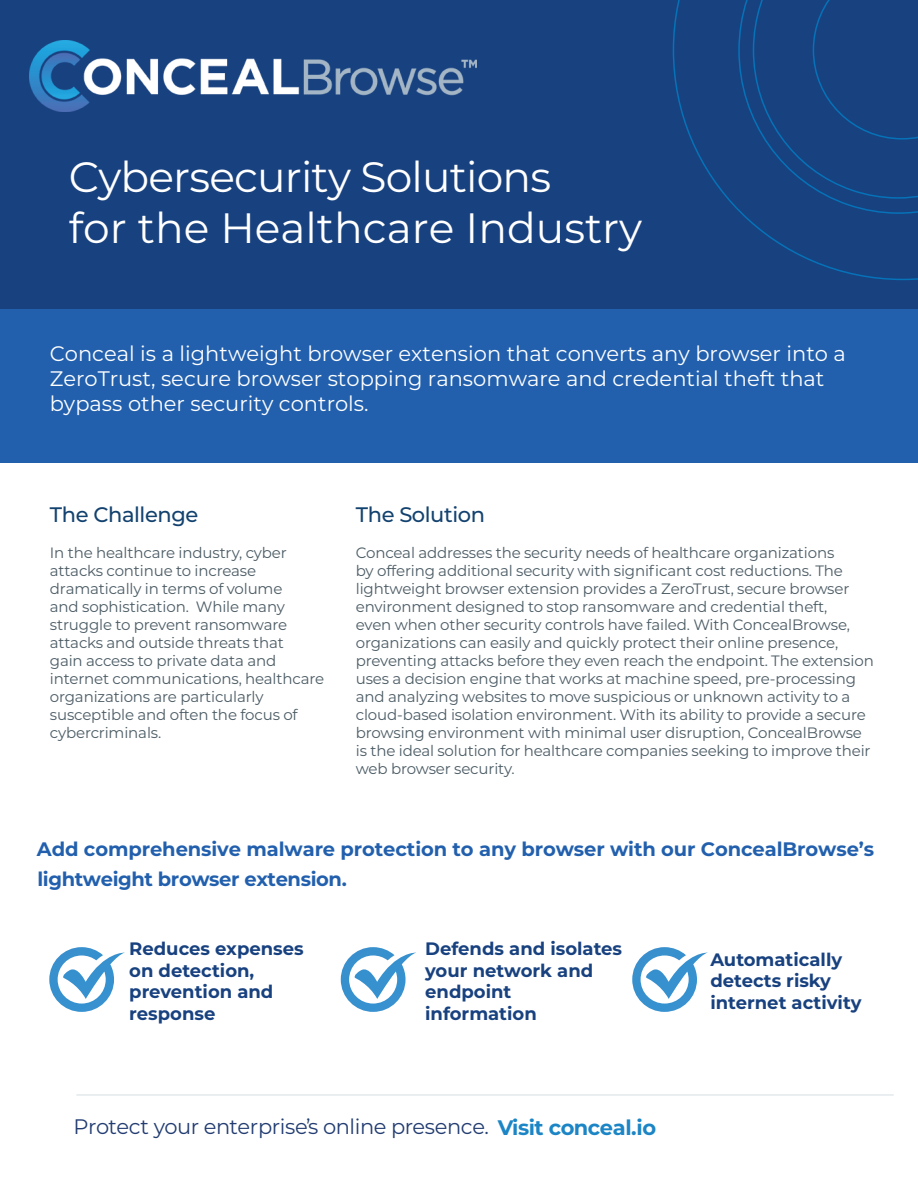
<style>
.page{position:relative;width:918px;height:1188px;background:#fff}
.page>*{position:absolute;margin:0;border:0;box-sizing:border-box;transform-origin:0 0}
.t1{font:42.45px/50.8px "Montserrat";letter-spacing:-.01em;color:#fff}
.t2{font:21px/25.2px "Montserrat";color:#fff}
.t3{font:21px "Montserrat";letter-spacing:-.02em;color:#233d72}
.t4{font:500 21px "Montserrat";letter-spacing:-.02em;color:#13426f}
.t5{font:700 19.5px/30.2px "Montserrat";letter-spacing:-.005em;color:#2260ae}
.t6{font:700 18px/21.6px "Montserrat";color:#18417f}
.t7{font:15px/18px "Montserrat";letter-spacing:-.01em;color:#4c5c65}
.s1{font-weight:700;color:#1b85c5}
</style>
<div class="page">
<div style="left:0;top:0;width:918px;height:309px;background:#18417f"></div>
<svg style="left:672px;top:0;width:246px;height:281px"></svg>
<svg style="left:752px;top:0;width:166px;height:199px"></svg>
<div style="left:0;top:309px;width:918px;height:153px;background:#2260ae"></div>
<hr style="left:76px;top:1094px;width:818px;height:2px;background:#e3e9ed">
<img style="left:30px;top:40px;width:446px;height:72px">
<svg style="left:49px;top:947px;width:76px;height:65px"></svg>
<svg style="left:341px;top:947px;width:75px;height:65px"></svg>
<svg style="left:632px;top:947px;width:76px;height:65px"></svg>
<h1 class="t1" style="left:69px;top:150px;width:575px">Cybersecurity Solutions<br>for the Healthcare Industry</h1>
<h2 class="t2" style="left:50px;top:340px;width:798px">Conceal is a lightweight browser extension that converts any browser into a<br>ZeroTrust, secure browser stopping ransomware and credential theft that bypass other security controls.</h2>
<h2 class="t4" style="left:50px;top:499px;width:150px">The Challenge</h2>
<p class="t7" style="left:50px;top:543px;width:276px">In the healthcare industry, cyber attacks continue to increase dramatically in terms of volume<br>and sophistication. While many struggle to prevent ransomware attacks and outside threats that<br>gain access to private data and internet communications, healthcare organizations are particularly susceptible and often the focus of cybercriminals.</p>
<h2 class="t4" style="left:356px;top:499px;width:131px">The Solution</h2>
<p class="t7" style="left:356px;top:543px;width:520px">Conceal addresses the security needs of healthcare organizations<br>by offering additional security with significant cost reductions. The lightweight browser extension provides a ZeroTrust, secure browser environment designed to stop ransomware and credential theft,<br>even when other security controls have failed. With ConcealBrowse, organizations can easily and quickly protect their online presence, preventing attacks before they even reach the endpoint. The extension uses a decision engine that works at machine speed, pre-processing and analyzing websites to move suspicious or unknown activity to a cloud-based isolation environment. With its ability to provide a secure browsing environment with minimal user disruption, ConcealBrowse is the ideal solution for healthcare companies seeking to improve their web browser security.</p>
<h3 class="t5" style="left:37px;top:833px;width:839px">Add comprehensive malware protection to any browser with our ConcealBrowse’s lightweight browser extension.</h3>
<p class="t6" style="left:129px;top:937px;width:176px">Reduces expenses on detection, prevention and response</p>
<p class="t6" style="left:425px;top:937px;width:199px">Defends and isolates your network and endpoint information</p>
<p class="t6" style="left:710px;top:947px;width:153px">Automatically detects risky internet activity</p>
<h2 class="t3" style="left:74px;top:1112px;width:584px">Protect your enterprise’s online presence. <span class="s1">Visit conceal.io</span></h2>
</div>
